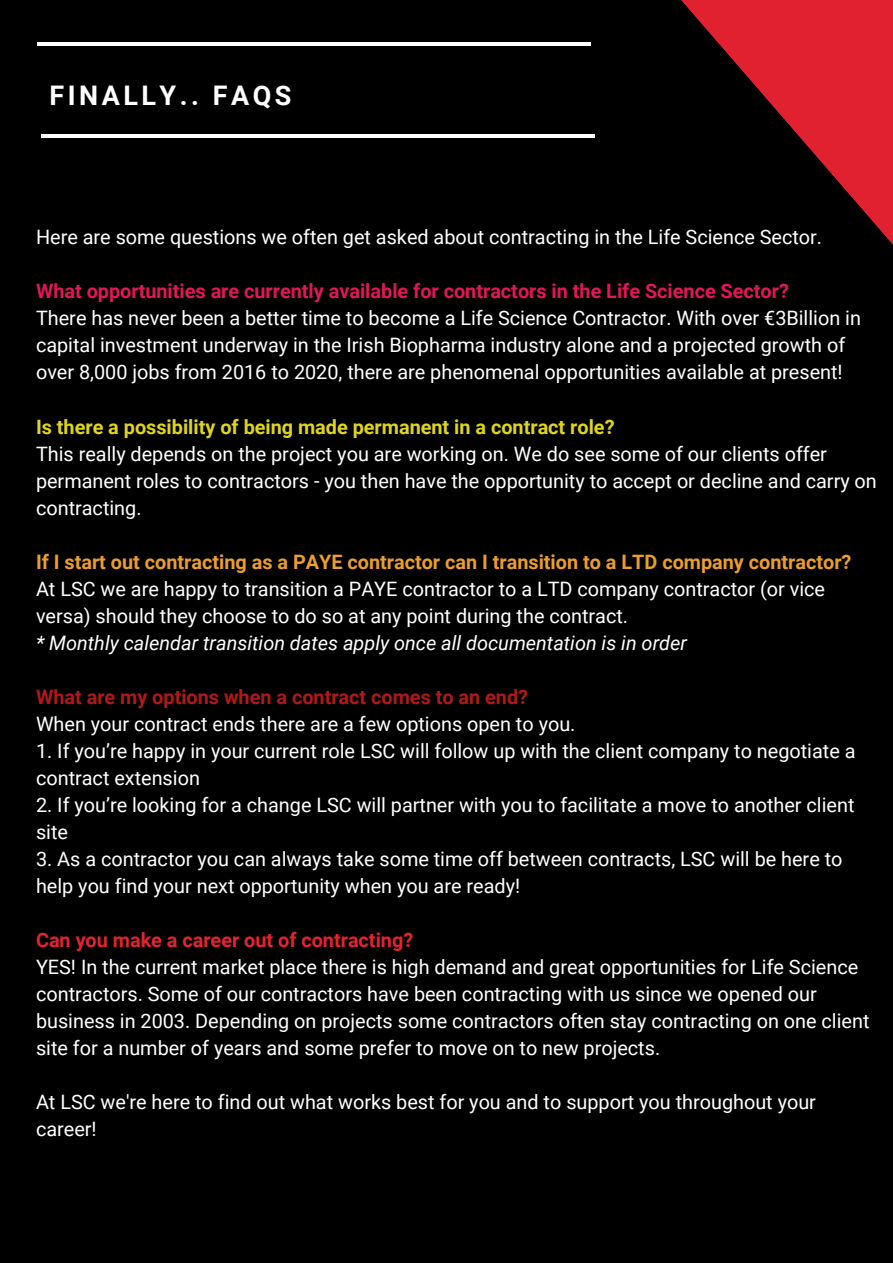
<style>
.page{position:relative;width:893px;height:1263px;background:#000}
.page>*{position:absolute;margin:0;border:0;box-sizing:border-box;transform-origin:0 0}
.t1{font:700 27px "Roboto";letter-spacing:.13em;color:#fff}
.t2{font:19.8px/27px "Roboto";color:#fff}
.t3{font:700 19.8px "Roboto";color:#ec9e2b}
.t4{font:700 19.8px "Roboto";color:#e11757}
.t5{font:italic 19.8px "Roboto";color:#fff}
.t6{font:700 19.8px "Roboto";color:#e0d51c}
.t7{font:700 19.8px "Roboto";color:#b01919}
.t8{font:700 19.8px "Roboto";color:#e42231}
</style>
<div class="page">
<hr style="left:37px;top:43px;width:553px;height:3px;background:#fff">
<hr style="left:41px;top:134px;width:554px;height:3px;background:#fff">
<svg style="left:681px;top:0;width:212px;height:245px"></svg>
<h1 class="t1" style="left:50px;top:80px;width:243px">FINALLY.. FAQS</h1>
<p class="t2" style="left:36px;top:224px;width:788px">Here are some questions we often get asked about contracting in the Life Science Sector.</p>
<p class="t4" style="left:36px;top:280px;width:754px">What opportunities are currently available for contractors in the Life Science Sector?</p>
<p class="t2" style="left:36px;top:305px;width:826px">There has never been a better time to become a Life Science Contractor. With over €3Billion in capital investment underway in the Irish Biopharma industry alone and a projected growth of over 8,000 jobs from 2016 to 2020, there are phenomenal opportunities available at present!</p>
<p class="t6" style="left:36px;top:415px;width:580px">Is there a possibility of being made permanent in a contract role?</p>
<p class="t2" style="left:36px;top:440px;width:842px">This really depends on the project you are working on. We do see some of our clients offer permanent roles to contractors - you then have the opportunity to accept or decline and carry on contracting.</p>
<p class="t3" style="left:36px;top:550px;width:817px">If I start out contracting as a PAYE contractor can I transition to a LTD company contractor?</p>
<p class="t2" style="left:36px;top:575px;width:791px">At LSC we are happy to transition a PAYE contractor to a LTD company contractor (or vice versa) should they choose to do so at any point during the contract.</p>
<p class="t5" style="left:36px;top:631px;width:653px">* Monthly calendar transition dates apply once all documentation is in order</p>
<p class="t7" style="left:36px;top:685px;width:494px">What are my options when a contract comes to an end?</p>
<p class="t2" style="left:36px;top:710px;width:541px">When your contract ends there are a few options open to you.</p>
<p class="t2" style="left:36px;top:737px;width:821px">1. If you’re happy in your current role LSC will follow up with the client company to negotiate a contract extension</p>
<p class="t2" style="left:36px;top:792px;width:820px">2. If you’re looking for a change LSC will partner with you to facilitate a move to another client site</p>
<p class="t2" style="left:36px;top:846px;width:808px">3. As a contractor you can always take some time off between contracts, LSC will be here to help you find your next opportunity when you are ready!</p>
<p class="t8" style="left:36px;top:929px;width:379px">Can you make a career out of contracting?</p>
<p class="t2" style="left:36px;top:954px;width:835px">YES! In the current market place there is high demand and great opportunities for Life Science contractors. Some of our contractors have been contracting with us since we opened our business in 2003. Depending on projects some contractors often stay contracting on one client site for a number of years and some prefer to move on to new projects.</p>
<p class="t2" style="left:36px;top:1089px;width:781px">At LSC we're here to find out what works best for you and to support you throughout your career!</p>
</div>
